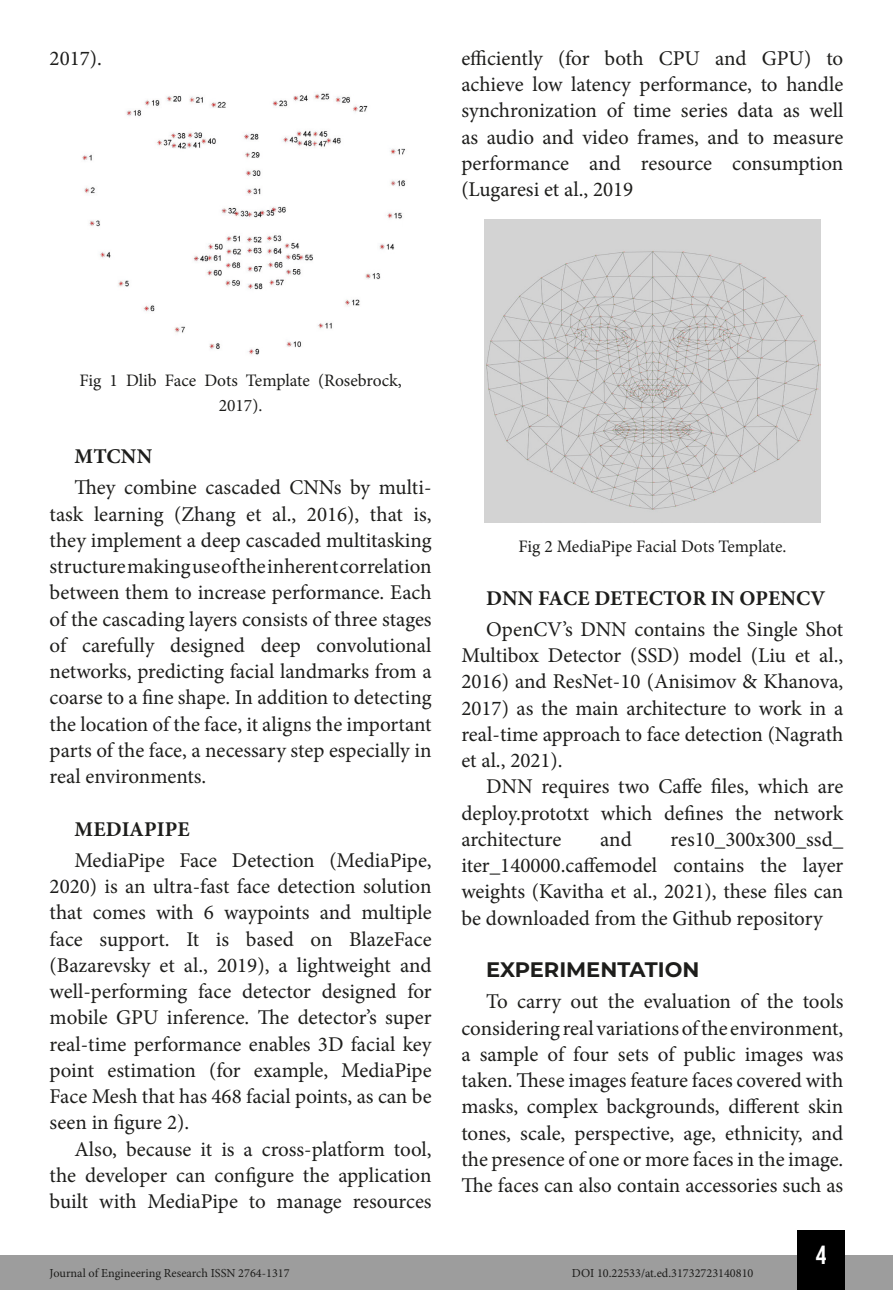
<style>
.page{position:relative;width:893px;height:1290px;background:#fff}
.page>*{position:absolute;margin:0;border:0;box-sizing:border-box;transform-origin:0 0}
.t1{font:26.25px "Bebas Kai";color:#fff}
.t2{font:21px/26.2px "Minion Pro";color:#1d1d1b;text-align:justify}
.t3{font:700 21px "Minion Pro";letter-spacing:.005em;color:#1d1d1b}
.t4{font:700 21px "Montserrat";color:#1d1d1b}
.t5{font:17.5px/24.5px "Minion Pro";color:#1d1d1b;text-align:center}
.t6{font:12.25px "Minion Pro";color:#1d1d1b}
</style>
<div class="page">
<div style="left:0;top:1255px;width:893px;height:35px;background:#9d9d9d"></div>
<div style="left:797px;top:1230px;width:48px;height:60px;background:#000"></div>
<img style="left:82px;top:93px;width:324px;height:262px">
<img style="left:484px;top:219px;width:336px;height:304px">
<p class="t2" style="left:50px;top:45px;width:54px">2017).</p>
<p class="t2" style="left:461px;top:45px;width:384px">efficiently (for both CPU and GPU) to achieve low latency performance, to handle synchronization of time series data as well as audio and video frames, and to measure performance and resource consumption (Lugaresi et al., 2019</p>
<p class="t5" style="left:79px;top:368px;width:324px">Fig 1 Dlib Face Dots Template (Rosebrock,<br>2017).</p>
<p class="t3" style="left:75px;top:442px;width:79px">MTCNN</p>
<p class="t2" style="left:50px;top:474px;width:384px;text-indent:25px">They combine cascaded CNNs by multi&shy;task learning (Zhang et al., 2016), that is, they implement a deep cascaded multitasking structure making use of the inherent correlation between them to increase performance. Each of the cascading layers consists of three stages of carefully designed deep convolutional networks, predicting facial landmarks from a coarse to a fine shape. In addition to detecting the location of the face, it aligns the important parts of the face, a necessary step especially in real environments.</p>
<p class="t3" style="left:75px;top:814px;width:117px">MEDIAPIPE</p>
<p class="t2" style="left:50px;top:847px;width:383px;text-indent:25px">MediaPipe Face Detection (MediaPipe, 2020) is an ultra-fast face detection solution that comes with 6 waypoints and multiple face support. It is based on BlazeFace (Bazarevsky et al., 2019), a lightweight and well-performing face detector designed for mobile GPU inference. The detector’s super real-time performance enables 3D facial key point estimation (for example, MediaPipe Face Mesh that has 468 facial points, as can be seen in figure 2).</p>
<p class="t2" style="left:50px;top:1136px;width:384px;text-indent:25px">Also, because it is a cross-platform tool, the developer can configure the application built with MediaPipe to manage resources</p>
<p class="t5" style="left:518px;top:534px;width:270px">Fig 2 MediaPipe Facial Dots Template.</p>
<p class="t3" style="left:486px;top:583px;width:341px">DNN FACE DETECTOR IN OPENCV</p>
<p class="t2" style="left:461px;top:616px;width:384px;text-indent:25px">OpenCV’s DNN contains the Single Shot Multibox Detector (SSD) model (Liu et al., 2016) and ResNet-10 (Anisimov &amp; Khanova, 2017) as the main architecture to work in a real-time approach to face detection (Nagrath et al., 2021).</p>
<p class="t2" style="left:461px;top:774px;width:383px;text-indent:25px">DNN requires two Caffe files, which are deploy.prototxt which defines the network architecture</p>
<p class="t2" style="left:461px;top:826px;width:384px;text-indent:209px">res10_300x300_ssd_ iter_140000.caffemodel contains the layer weights (Kavitha et al., 2021), these files can be downloaded from the Github repository</p>
<p class="t4" style="left:486px;top:954px;width:215px">EXPERIMENTATION</p>
<p class="t2" style="left:461px;top:988px;width:384px;text-indent:25px">To carry out the evaluation of the tools considering real variations of the environment, a sample of four sets of public images was taken. These images feature faces covered with masks, complex backgrounds, different skin tones, scale, perspective, age, ethnicity, and the presence of one or more faces in the image.<br>The faces can also contain accessories such as</p>
<p class="t2" style="left:600px;top:826px;width:33px">and</p>
<p class="t1" style="left:816px;top:1241px;width:12px">4</p>
<p class="t6" style="left:50px;top:1265px;width:242px">Journal of Engineering Research ISSN 2764-1317</p>
<p class="t6" style="left:572px;top:1265px;width:183px">DOI 10.22533/at.ed.31732723140810</p>
</div>
